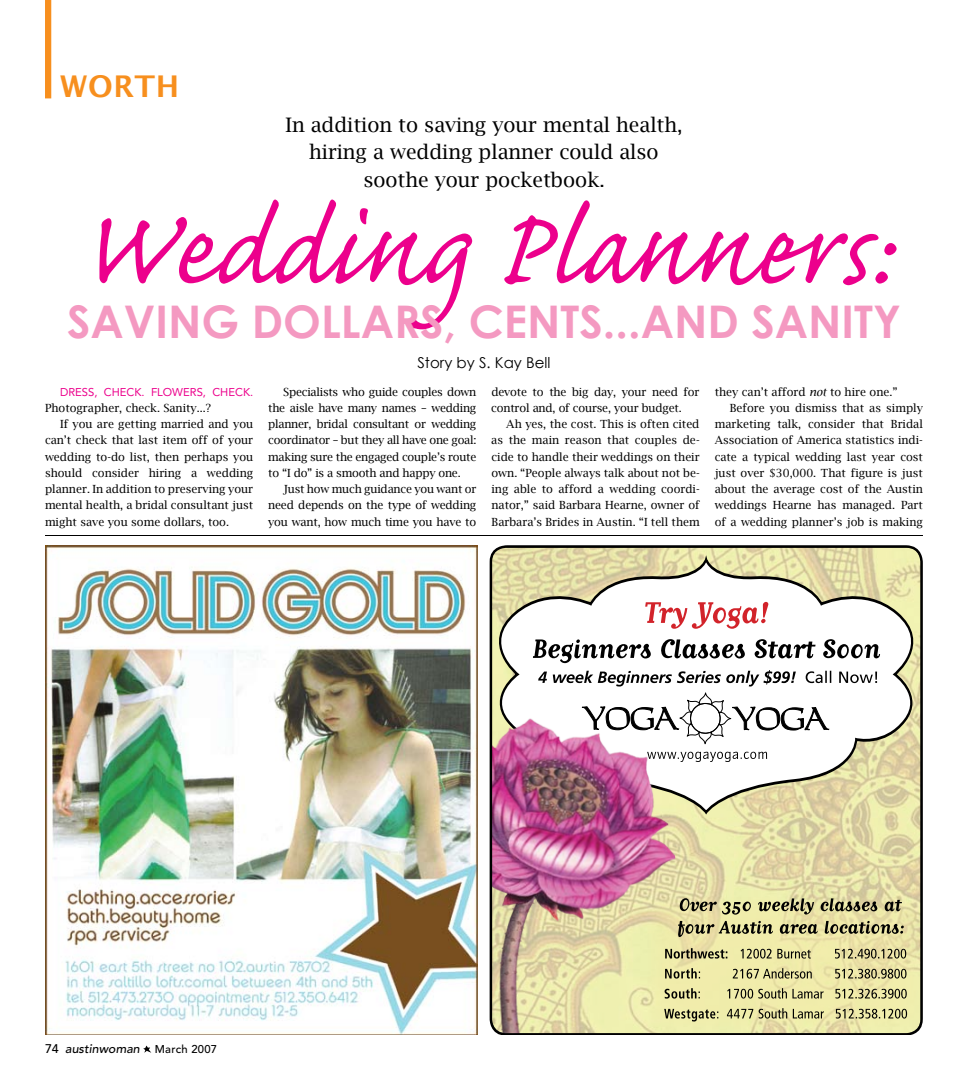
<style>
.page{position:relative;width:968px;height:1080px;background:#fff}
.page>*{position:absolute;margin:0;border:0;box-sizing:border-box;transform-origin:0 0}
.t1{font:137.5px "Caflisch Script Pro";color:#ec008c}
.t2{font:700 45px "Century Gothic";color:#f499c1}
.t3{font:600 30px "Lucida Sans";letter-spacing:.02em;color:#f78f1e}
.t4{font:20px/27.5px "Lucida Bright";color:#000;text-align:center}
.t5{font:15px "Century Gothic";color:#000}
.t6{font:italic 500 12.5px "Avenir";color:#000}
.t7{font:11.25px/16.2px "Lucida Bright";color:#000;text-align:justify}
.t8{font:11.25px "Avenir";color:#ec008c}
.s1{font-style:italic}
.s2{font-style:normal}
.s3{font-style:normal;font-size:11.25px}
</style>
<div class="page">
<svg style="left:143px;top:1046px;width:8px;height:7px"></svg>
<hr style="left:45px;top:535px;width:877px;height:1px;background:#000">
<div style="left:45px;top:0;width:6px;height:98px;background:#f78f1e"></div>
<img style="left:490px;top:546px;width:431px;height:488px;border-radius:18px">
<svg style="left:493px;top:557px;width:426px;height:255px"></svg>
<svg style="left:648px;top:897px;width:274px;height:132px;fill:#f0ecab"></svg>
<img style="left:493px;top:715px;width:183px;height:317px">
<svg style="left:490px;top:1018px;width:23px;height:17px"></svg>
<svg style="left:645px;top:602px;width:123px;height:27px"></svg>
<svg style="left:533px;top:639px;width:347px;height:24px"></svg>
<svg style="left:538px;top:670px;width:339px;height:76px"></svg>
<svg style="left:647px;top:752px;width:120px;height:10px"></svg>
<svg style="left:679px;top:898px;width:223px;height:17px"></svg>
<svg style="left:677px;top:921px;width:226px;height:16px"></svg>
<svg style="left:665px;top:948px;width:241px;height:11px"></svg>
<svg style="left:665px;top:968px;width:241px;height:11px"></svg>
<svg style="left:664px;top:988px;width:242px;height:11px"></svg>
<svg style="left:664px;top:1008px;width:243px;height:14px"></svg>
<div style="left:490px;top:545px;width:432px;height:490px;border:2px solid #000;border-radius:15px"></div>
<img style="left:45px;top:545px;width:432px;height:490px">
<h3 class="t3" style="left:60px;top:70px;width:121px">WORTH</h3>
<h3 class="t4" style="left:285px;top:111px;width:398px">In addition to saving your mental health, hiring a wedding planner could also soothe your pocketbook.</h3>
<h1 class="t1" style="left:79px;top:178px;width:812px">Wedding Planners:</h1>
<h2 class="t2" style="left:67px;top:294px;width:835px">SAVING DOLLARS, CENTS...AND SANITY</h2>
<h3 class="t5" style="left:417px;top:354px;width:134px">Story by S. Kay Bell</h3>
<p class="t8" style="left:60px;top:385px;width:195px">DRESS, CHECK. FLOWERS, CHECK.</p>
<p class="t7" style="left:45px;top:400px;width:168px">Photographer, check. Sanity...?</p>
<p class="t7" style="left:60px;top:416px;width:195px">If you are getting married and you</p>
<p class="t7" style="left:45px;top:432px;width:210px">can’t check that last item off of your</p>
<p class="t7" style="left:45px;top:448px;width:210px">wedding to-do list, then perhaps you</p>
<p class="t7" style="left:45px;top:465px;width:210px">should consider hiring a wedding</p>
<p class="t7" style="left:45px;top:481px;width:210px">planner. In addition to preserving your</p>
<p class="t7" style="left:45px;top:497px;width:210px">mental health, a bridal consultant just</p>
<p class="t7" style="left:45px;top:513px;width:185px">might save you some dollars, too.</p>
<p class="t7" style="left:268px;top:383px;width:210px;text-indent:15px">Specialists who guide couples down the aisle have many names – wedding planner, bridal consultant or wedding coordinator – but they all have one goal: making sure the engaged couple’s route to “I do” is a smooth and happy one.</p>
<p class="t7" style="left:268px;top:481px;width:210px;text-indent:15px">Just how much guidance you want or need depends on the type of wedding you want, how much time you have to</p>
<p class="t7" style="left:491px;top:383px;width:210px">devote to the big day, your need for control and, of course, your budget.</p>
<p class="t7" style="left:491px;top:416px;width:210px;text-indent:15px">Ah yes, the cost. This is often cited as the main reason that couples de&shy;cide to handle their weddings on their own. “People always talk about not be&shy;ing able to afford a wedding coordi&shy;nator,” said Barbara Hearne, owner of Barbara’s Brides in Austin. “I tell them</p>
<p class="t7" style="left:714px;top:384px;width:184px">they can’t afford <span class="s1">not</span> to hire one.”</p>
<p class="t7" style="left:729px;top:400px;width:195px">Before you dismiss that as simply</p>
<p class="t7" style="left:714px;top:416px;width:210px">marketing talk, consider that Bridal</p>
<p class="t7" style="left:714px;top:432px;width:210px">Association of America statistics indi-</p>
<p class="t7" style="left:714px;top:449px;width:210px">cate a typical wedding last year cost</p>
<p class="t7" style="left:714px;top:465px;width:210px">just over $30,000. That figure is just</p>
<p class="t7" style="left:714px;top:481px;width:210px">about the average cost of the Austin</p>
<p class="t7" style="left:714px;top:497px;width:210px">weddings Hearne has managed. Part</p>
<p class="t7" style="left:714px;top:513px;width:210px">of a wedding planner’s job is making</p>
<p class="t6" style="left:45px;top:1041px;width:174px"><span class="s2">74</span> austinwoman <span class="s3">March 2007</span></p>
</div>
